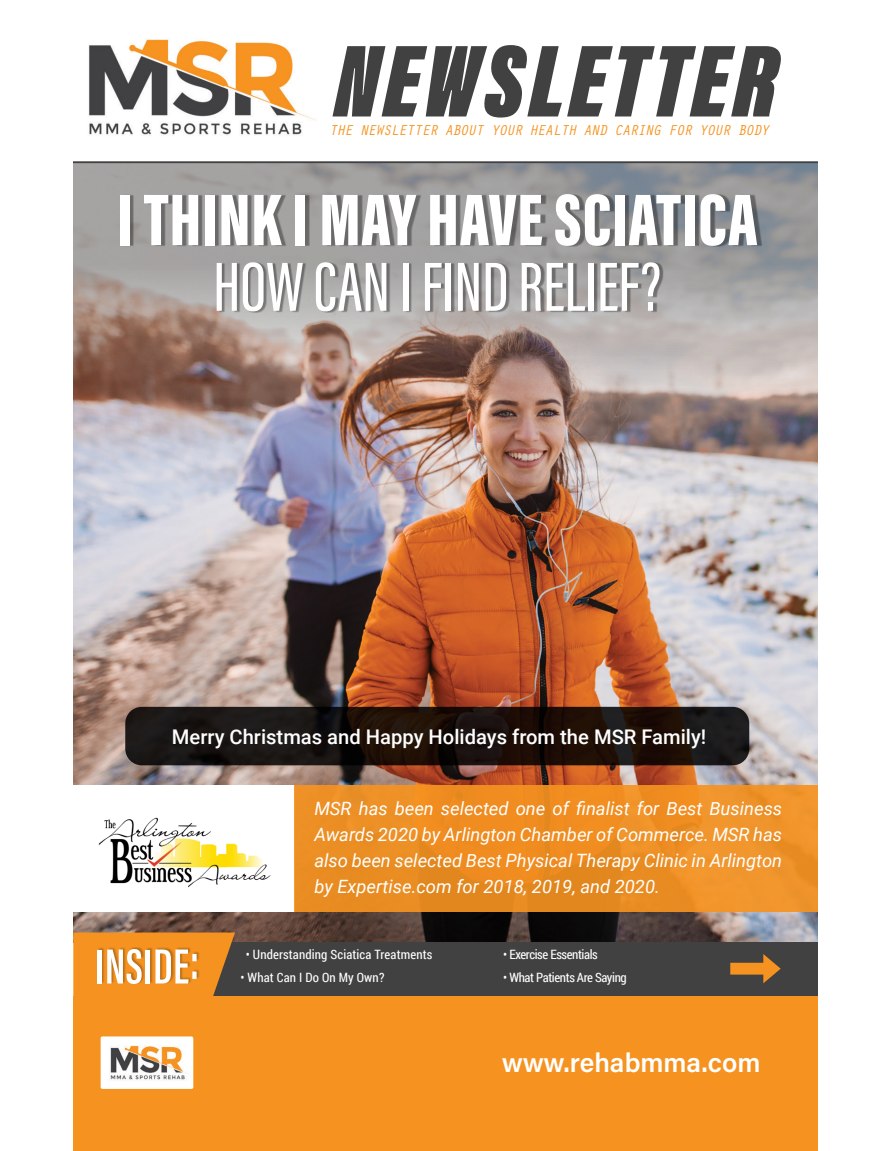
<style>
.page{position:relative;width:891px;height:1151px;background:#fff}
.page>*{position:absolute;margin:0;border:0;box-sizing:border-box;transform-origin:0 0}
.t1{font:italic 900 105.52px "Acumin Pro Extra Cond";letter-spacing:.04em;color:#414142}
.t2{font:900 75.15px "Acumin Pro Extra Cond";letter-spacing:.01em;color:#fff}
.t3{font:500 71.55px "Acumin Pro Extra Cond";color:#fff}
.t4{font:600 50.85px "Acumin Pro Extra Cond";letter-spacing:.01em;color:#fff}
.t5{font:600 26.78px "Acumin Pro";color:#fff}
.t6{font:500 20.25px "Roboto";color:#fff}
.t7{font:italic 18.45px/25.7px "Roboto";color:#fff;text-align:justify}
.t8{font:italic 14.85px "Orator Std";letter-spacing:-.08em;color:#f69320}
.t9{font:12.83px "Roboto Condensed";letter-spacing:.01em;color:#fff}
.t10{font:12.83px "Roboto Condensed";letter-spacing:-.03em;color:#fff}
</style>
<div class="page">
<img style="left:73px;top:408px;width:745px;height:534px">
<svg style="left:75px;top:163px;width:743px;height:245px;background:#a49590"></svg>
<div style="left:211px;top:942px;width:607px;height:55px;background:#414142"></div>
<svg style="left:73px;top:932px;width:162px;height:64px;background:#e18924"></svg>
<div style="left:98px;top:946px;width:101px;height:38px;background:#000;opacity:.25"></div>
<div style="left:73px;top:996px;width:745px;height:154px;background:#f69320"></div>
<svg style="left:73px;top:163px;width:2px;height:622px"></svg>
<img style="left:88px;top:39px;width:229px;height:96px">
<div style="left:99px;top:1034px;width:96px;height:56px;background:#fff;border-radius:3px"></div>
<img style="left:110px;top:1045px;width:78px;height:35px">
<div style="left:98px;top:1033px;width:98px;height:58px;border:3px solid #f69320;border-radius:3px"></div>
<hr style="left:73px;top:161px;width:745px;height:2px;background:#414142">
<svg style="left:730px;top:954px;width:51px;height:29px"></svg>
<div style="left:123px;top:194px;width:639px;height:53px;background:#000;opacity:.35"></div>
<div style="left:219px;top:261px;width:444px;height:51px;background:#000;opacity:.35"></div>
<div style="left:73px;top:785px;width:222px;height:127px;background:#fff"></div>
<img style="left:98px;top:817px;width:173px;height:71px">
<div style="left:295px;top:785px;width:523px;height:127px;background:#ee8d22"></div>
<svg style="left:125px;top:706px;width:624px;height:59px;background:#1d140f"></svg>
<p class="t1" style="left:335px;top:17px;width:444px">NEWSLETTER</p>
<p class="t8" style="left:329px;top:119px;width:442px">THE NEWSLETTER ABOUT YOUR HEALTH AND CARING FOR YOUR BODY</p>
<p class="t2" style="left:117px;top:174px;width:642px">I THINK I MAY HAVE SCIATICA</p>
<p class="t3" style="left:213px;top:243px;width:450px">HOW CAN I FIND RELIEF?</p>
<p class="t6" style="left:172px;top:722px;width:536px">Merry Christmas and Happy Holidays from the MSR Family!</p>
<p class="t4" style="left:95px;top:935px;width:106px">INSIDE:</p>
<p class="t7" style="left:314px;top:795px;width:469px">MSR has been selected one of finalist for Best Business Awards 2020 by Arlington Chamber of Commerce. MSR has also been selected Best Physical Therapy Clinic in Arlington by Expertise.com for 2018, 2019, and 2020.</p>
<p class="t9" style="left:246px;top:945px;width:188px">• Understanding Sciatica Treatments</p>
<p class="t9" style="left:240px;top:967px;width:145px">• What Can I Do On My Own?</p>
<p class="t10" style="left:503px;top:945px;width:96px">• Exercise Essentials</p>
<p class="t10" style="left:503px;top:967px;width:125px">• What Patients Are Saying</p>
<p class="t5" style="left:502px;top:1044px;width:260px">www.rehabmma.com</p>
</div>
